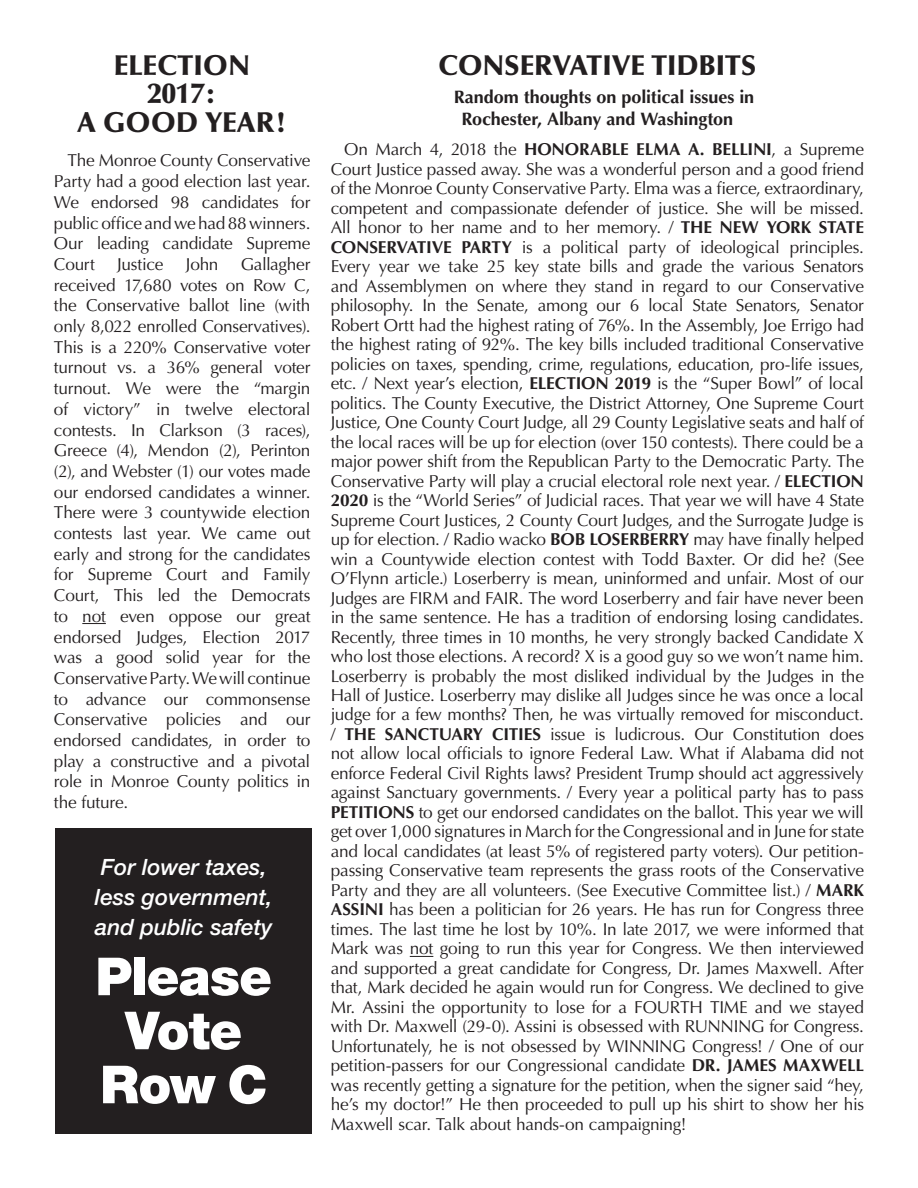
<style>
.page{position:relative;width:918px;height:1188px;background:#fff}
.page>*{position:absolute;margin:0;border:0;box-sizing:border-box;transform-origin:0 0}
.t1{font:900 52.5px/54px "Helvetica Neue LT Pro";letter-spacing:-.02em;color:#fff;text-align:center}
.t2{font:900 28.5px/28.5px "Optima LT Std";color:#231f20;text-align:center}
.t3{font:italic 500 22.5px/30px "Helvetica Neue LT Pro";color:#fff}
.t4{font:700 18px/21.6px "Optima LT Std";letter-spacing:-.005em;color:#231f20}
.t5{font:17.25px/19.5px "Optima LT Std";letter-spacing:-.015em;color:#231f20;text-align:justify}
.s1{font-weight:700}
</style>
<div class="page">
<svg style="left:410px;top:956px;width:23px;height:1px"></svg>
<svg style="left:82px;top:623px;width:24px;height:1px"></svg>
<div style="left:56px;top:828px;width:256px;height:306px;background:#231f20"></div>
<h2 class="t2" style="left:77px;top:51px;width:212px">ELECTION<br>2017:<br>A GOOD YEAR!</h2>
<p class="t5" style="left:54px;top:150px;width:258px;line-height:20.7px;text-indent:14px">The Monroe County Conservative Party had a good election last year.<br>We endorsed 98 candidates for public office and we had 88 winners.<br>Our leading candidate Supreme Court</p>
<p class="t5" style="left:54px;top:254px;width:258px;line-height:20.7px;text-indent:187px">Gallagher received 17,680 votes on Row C, the Conservative ballot line (with only 8,022 enrolled Conservatives).<br>This is a 220% Conservative voter turnout vs. a 36% general voter turnout. We were the “margin of victory” in twelve electoral contests. In Clarkson (3 races), Greece (4), Mendon (2), Perinton (2), and Webster (1) our votes made our endorsed candidates a winner.<br>There were 3 countywide election contests last year. We came out early and strong for the candidates for Supreme Court and Family Court, This led the Democrats to not even oppose our great endorsed Judges, Election 2017 was a good solid year for the Conservative Party. We will continue to advance our commonsense Conservative policies and our endorsed candidates, in order to play a constructive and a pivotal role in Monroe County politics in the future.</p>
<p class="t5" style="left:117px;top:255px;width:48px">Justice</p>
<p class="t5" style="left:186px;top:255px;width:34px">John</p>
<h3 class="t3" style="left:95px;top:852px;width:179px">For lower taxes, less government, and public safety</h3>
<h1 class="t1" style="left:95px;top:949px;width:178px">Please<br>Vote<br>Row C</h1>
<h2 class="t2" style="left:438px;top:51px;width:320px">CONSERVATIVE TIDBITS</h2>
<p class="t4" style="left:462px;top:87px;width:294px;text-indent:-8px">Random thoughts on political issues in<br>Rochester, Albany and Washington</p>
<p class="t5" style="left:331px;top:140px;width:535px;text-indent:14px">On March 4, 2018 the <span class="s1">HONORABLE ELMA A. BELLINI</span>, a Supreme Court Justice passed away. She was a wonderful person and a good friend of the Monroe County Conservative Party. Elma was a fierce, extraordinary, competent and compassionate defender of justice. She will be missed.<br>All honor to her name and to her memory. / <span class="s1">THE NEW YORK STATE CONSERVATIVE PARTY</span> is a political party of ideological principles.<br>Every year we take 25 key state bills and grade the various Senators and Assemblymen on where they stand in regard to our Conservative philosophy. In the Senate, among our 6 local State Senators, Senator Robert Ortt had the highest rating of 76%. In the Assembly, Joe Errigo had the highest rating of 92%. The key bills included traditional Conservative policies on taxes, spending, crime, regulations, education, pro-life issues, etc. / Next year’s election, <span class="s1">ELECTION 2019</span> is the “Super Bowl” of local politics. The County Executive, the District Attorney, One Supreme Court Justice, One County Court Judge, all 29 County Legislative seats and half of the local races will be up for election (over 150 contests). There could be a major power shift from the Republican Party to the Democratic Party. The Conservative Party will play a crucial electoral role next year. / <span class="s1">ELECTION 2020</span> is the “World Series” of Judicial races. That year we will have 4 State Supreme Court Justices, 2 County Court Judges, and the Surrogate Judge is up for election. / Radio wacko <span class="s1">BOB LOSERBERRY</span> may have finally helped win a Countywide election contest with Todd Baxter. Or did he? (See O’Flynn article.) Loserberry is mean, uninformed and unfair. Most of our Judges are FIRM and FAIR. The word Loserberry and fair have never been in the same sentence. He has a tradition of endorsing losing candidates.<br>Recently, three times in 10 months, he very strongly backed Candidate X who lost those elections. A record? X is a good guy so we won’t name him.<br>Loserberry is probably the most disliked individual by the Judges in the Hall of Justice. Loserberry may dislike all Judges since he was once a local judge for a few months? Then, he was virtually removed for misconduct. / <span class="s1">THE SANCTUARY CITIES</span> issue is ludicrous. Our Constitution does not allow local officials to ignore Federal Law. What if Alabama did not enforce Federal Civil Rights laws? President Trump should act aggressively against Sanctuary governments. / Every year a political party has to pass <span class="s1">PETITIONS</span> to get our endorsed candidates on the ballot. This year we will get over 1,000 signatures in March for the Congressional and in June for state and local candidates (at least 5% of registered party voters). Our petition&shy;passing Conservative team represents the grass roots of the Conservative Party and they are all volunteers. (See Executive Committee list.) / <span class="s1">MARK ASSINI</span> has been a politician for 26 years. He has run for Congress three times. The last time he lost by 10%. In late 2017, we were informed that Mark was not going to run this year for Congress. We then interviewed and supported a great candidate for Congress, Dr. James Maxwell. After that, Mark decided he again would run for Congress. We declined to give Mr. Assini the opportunity to lose for a FOURTH TIME and we stayed with Dr. Maxwell (29-0). Assini is obsessed with RUNNING for Congress.<br>Unfortunately, he is not obsessed by WINNING Congress! / One of our petition-passers for our Congressional candidate <span class="s1">DR. JAMES MAXWELL </span>was recently getting a signature for the petition, when the signer said “hey, he’s my doctor!” He then proceeded to pull up his shirt to show her his Maxwell scar. Talk about hands-on campaigning!</p>
</div>
